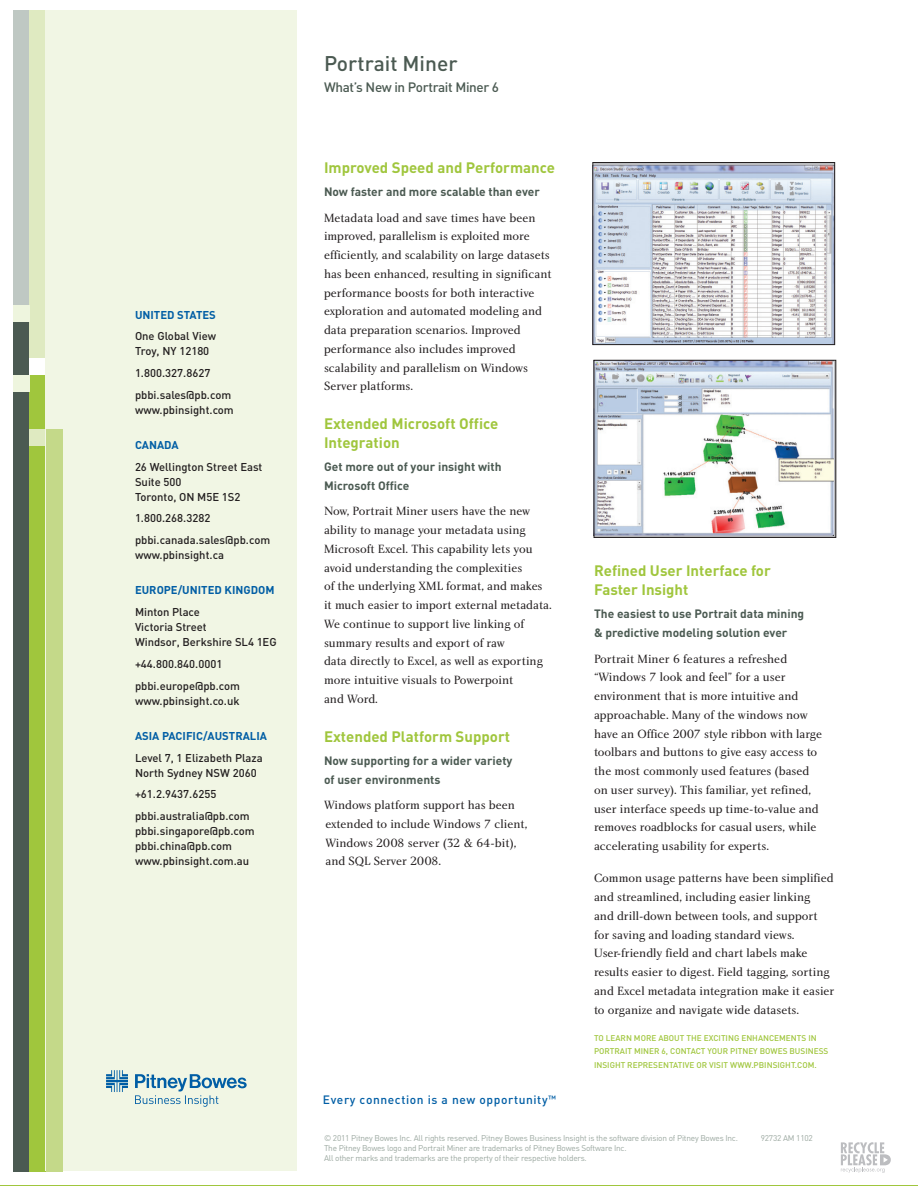
<style>
.page{position:relative;width:918px;height:1188px;background:#fff}
.page>*{position:absolute;margin:0;border:0;box-sizing:border-box;transform-origin:0 0}
.t1{font:500 21px "DIN";color:#4b5a52}
.Primary_Subhead{font:700 15px/18.8px "DIN";color:#a0c63d}
.t2{font:500 13.5px "DIN";letter-spacing:-.025em;color:#4b5a52}
.Body_Text{font:12.3px/18.8px "Charlotte Book Plain";color:#231f20}
.Body_Text-2{font:700 12px/18.8px "DIN";color:#4b5a52}
.t3{font:500 12px "DIN";letter-spacing:.05em;color:#015ea5}
.Locations_Text{font:500 11.25px/15px "DIN";color:#231f20}
.Locations{font:700 11.25px "DIN";color:#015ea5}
.Plain_Text{font:8.25px/9.9px "DIN";letter-spacing:-.025em;color:#9aa79f}
.Body_Text-3{font:500 8.25px/13.5px "DIN";color:#a0c63d}
.s1{font-size:9px}
</style>
<div class="page">
<div style="left:14px;top:10px;width:16px;height:311px;background:#bfc8c3"></div>
<div style="left:14px;top:321px;width:16px;height:851px;background:#4b5a52"></div>
<div style="left:30px;top:10px;width:16px;height:365px;background:#dfeac1"></div>
<div style="left:30px;top:359px;width:16px;height:16px;background:#fff"></div>
<div style="left:30px;top:375px;width:16px;height:797px;background:#a0c63d"></div>
<div style="left:30px;top:429px;width:16px;height:16px;background:#dfeac1"></div>
<div style="left:14px;top:375px;width:16px;height:16px;background:#eef5de"></div>
<div style="left:46px;top:10px;width:251px;height:1162px;background:#f1f6e4"></div>
<div style="left:46px;top:429px;width:16px;height:743px;background:#c4d989"></div>
<div style="left:14px;top:305px;width:16px;height:16px;background:#eef5de"></div>
<svg style="left:106px;top:1070px;width:141px;height:37px"></svg>
<svg style="left:841px;top:1142px;width:50px;height:31px"></svg>
<img style="left:594px;top:166px;width:239px;height:177px">
<div style="left:592px;top:162px;width:243px;height:183px;border:1px solid #231f20"></div>
<img style="left:596px;top:362px;width:238px;height:174px">
<div style="left:594px;top:360px;width:242px;height:178px;border:1px solid #231f20"></div>
<p class="Locations" style="left:135px;top:307px;width:82px">UNITED STATES</p>
<p class="Locations_Text" style="left:135px;top:328px;width:83px">One Global View<br>Troy, NY 12180</p>
<p class="Locations_Text" style="left:135px;top:365px;width:77px">1.800.327.8627</p>
<p class="Locations_Text" style="left:135px;top:387px;width:100px">pbbi.sales@pb.com www.pbinsight.com</p>
<p class="Locations" style="left:135px;top:438px;width:45px">CANADA</p>
<p class="Locations_Text" style="left:135px;top:459px;width:129px">26 Wellington Street East<br>Suite 500<br>Toronto, ON M5E 1S2</p>
<p class="Locations_Text" style="left:135px;top:511px;width:77px">1.800.268.3282</p>
<p class="Locations_Text" style="left:135px;top:532px;width:137px">pbbi.canada.sales@pb.com www.pbinsight.ca</p>
<p class="Locations" style="left:135px;top:583px;width:141px">EUROPE/UNITED KINGDOM</p>
<p class="Locations_Text" style="left:135px;top:604px;width:143px">Minton Place<br>Victoria Street<br>Windsor, Berkshire SL4 1EG</p>
<p class="Locations_Text" style="left:135px;top:656px;width:89px">+44.800.840.0001</p>
<p class="Locations_Text" style="left:135px;top:678px;width:107px">pbbi.europe@pb.com www.pbinsight.co.uk</p>
<p class="Locations" style="left:135px;top:729px;width:133px">ASIA PACIFIC/AUSTRALIA</p>
<p class="Locations_Text" style="left:135px;top:750px;width:129px">Level 7, 1 Elizabeth Plaza<br>North Sydney NSW 2060</p>
<p class="Locations_Text" style="left:135px;top:786px;width:83px">+61.2.9437.6255</p>
<p class="Locations_Text" style="left:135px;top:808px;width:121px">pbbi.australia@pb.com pbbi.singapore@pb.com pbbi.china@pb.com www.pbinsight.com.au</p>
<p class="t1" style="left:324px;top:50px;width:135px">Portrait Miner</p>
<p class="t2" style="left:324px;top:79px;width:177px">What’s New in Portrait Miner 6</p>
<p class="Primary_Subhead" style="left:324px;top:158px;width:233px">Improved Speed and Performance</p>
<p class="Body_Text-2" style="left:324px;top:182px;width:217px">Now faster and more scalable than ever</p>
<p class="Body_Text" style="left:324px;top:208px;width:229px">Metadata load and save times have been improved, parallelism is exploited more efficiently, and scalability on large datasets has been enhanced, resulting in significant performance boosts for both interactive exploration and automated modeling and data preparation scenarios. Improved performance also includes improved scalability and parallelism on Windows Server platforms.</p>
<p class="Primary_Subhead" style="left:324px;top:414px;width:176px">Extended Microsoft Office<br>Integration</p>
<p class="Body_Text-2" style="left:324px;top:457px;width:179px">Get more out of your insight with<br>Microsoft Office</p>
<p class="Body_Text" style="left:324px;top:502px;width:229px">Now, Portrait Miner users have the new ability to manage your metadata using Microsoft Excel. This capability lets you avoid understanding the complexities<br>of the underlying XML format, and makes it much easier to import external metadata.<br>We continue to support live linking of summary results and export of raw<br>data directly to Excel, as well as exporting more intuitive visuals to Powerpoint<br>and Word.</p>
<p class="Primary_Subhead" style="left:324px;top:726px;width:188px">Extended Platform Support</p>
<p class="Body_Text-2" style="left:324px;top:751px;width:190px">Now supporting for a wider variety of user environments</p>
<p class="Body_Text" style="left:324px;top:796px;width:205px">Windows platform support has been extended to include Windows 7 client,<br>Windows 2008 server (32 &amp; 64-bit), and SQL Server 2008.</p>
<p class="t3" style="left:323px;top:1092px;width:235px">Every connection is a new opportunity<span class="s1">™</span></p>
<p class="Primary_Subhead" style="left:594px;top:561px;width:178px">Refined User Interface for<br>Faster Insight</p>
<p class="Body_Text-2" style="left:594px;top:604px;width:212px">The easiest to use Portrait data mining &amp; predictive modeling solution ever</p>
<p class="Body_Text" style="left:594px;top:649px;width:230px">Portrait Miner 6 features a refreshed “Windows 7 look and feel” for a user environment that is more intuitive and approachable. Many of the windows now have an Office 2007 style ribbon with large toolbars and buttons to give easy access to the most commonly used features (based on user survey). This familiar, yet refined, user interface speeds up time-to-value and removes roadblocks for casual users, while accelerating usability for experts.</p>
<p class="Body_Text" style="left:594px;top:869px;width:242px">Common usage patterns have been simplified and streamlined, including easier linking<br>and drill-down between tools, and support for saving and loading standard views.<br>User-friendly field and chart labels make results easier to digest. Field tagging, sorting and Excel metadata integration make it easier to organize and navigate wide datasets.</p>
<p class="Body_Text-3" style="left:594px;top:1031px;width:236px">TO LEARN MORE ABOUT THE EXCITING ENHANCEMENTS IN<br>PORTRAIT MINER 6, CONTACT YOUR PITNEY BOWES BUSINESS<br>INSIGHT REPRESENTATIVE OR VISIT WWW.PBINSIGHT.COM.</p>
<p class="Plain_Text" style="left:324px;top:1133px;width:416px">© 2011 Pitney Bowes Inc. All rights reserved. Pitney Bowes Business Insight is the software division of Pitney Bowes Inc.</p>
<p class="Plain_Text" style="left:761px;top:1133px;width:54px">92732 AM 1102</p>
<p class="Plain_Text" style="left:324px;top:1143px;width:304px">The Pitney Bowes logo and Portrait Miner are trademarks of Pitney Bowes Software Inc.<br>All other marks and trademarks are the property of their respective holders.</p>
</div>
